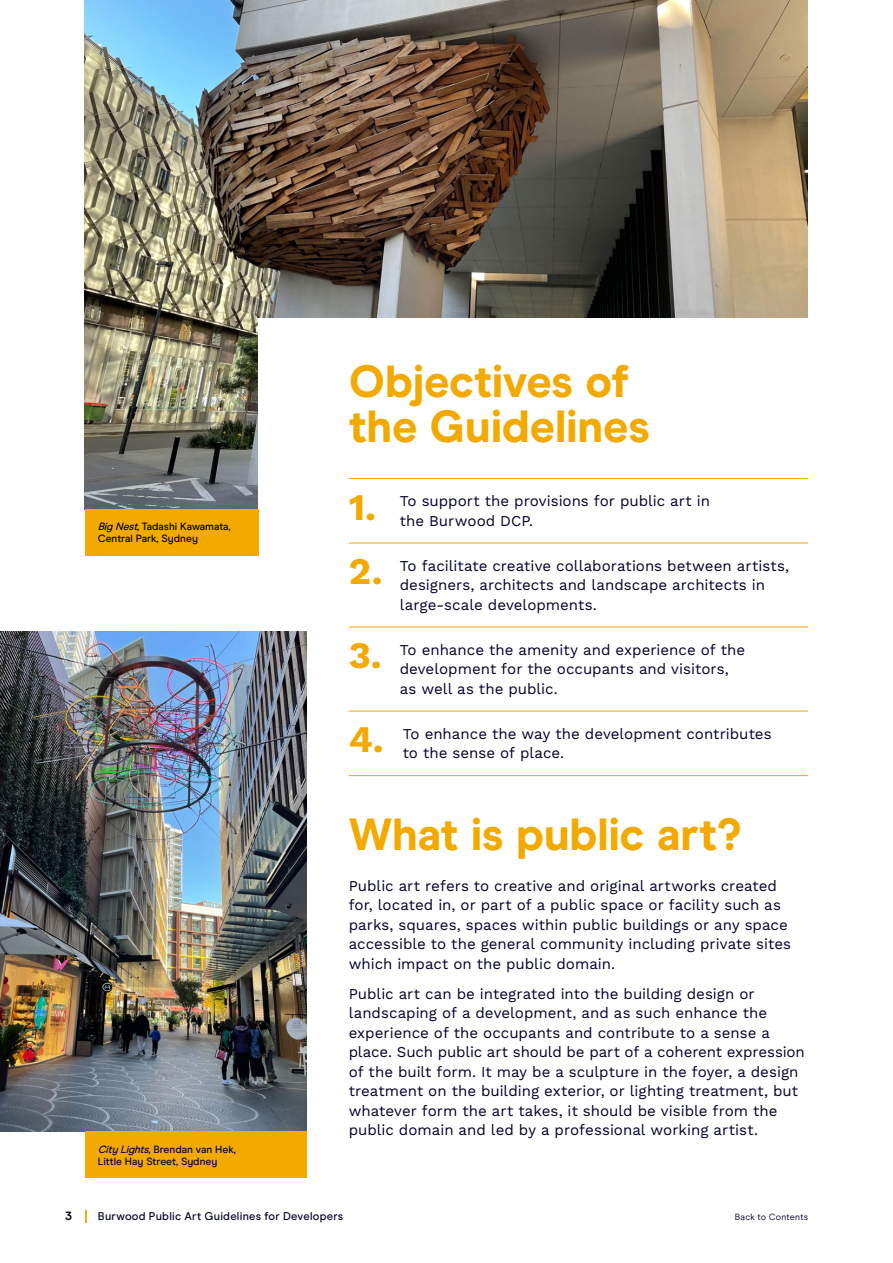
<style>
.page{position:relative;width:893px;height:1263px;background:#fff}
.page>*{position:absolute;margin:0;border:0;box-sizing:border-box;transform-origin:0 0}
.t1{font:900 45px/45px "Modern Era";letter-spacing:-.005em;color:#f2a900}
.t2{font:700 37.5px "Work Sans";color:#f2a900}
.t3{font:15px/19.5px "Work Sans";color:#00002d}
.t4{font:700 12px "Modern Era";color:#00002d}
.t5{font:500 11.25px "Modern Era";letter-spacing:.02em;color:#00002d}
.t6{font:500 10.5px/12.6px "Modern Era";color:#00002d}
.t7{font:9px "Modern Era";letter-spacing:.025em;color:#00002d}
.s1{font-style:italic}
</style>
<div class="page">
<img style="left:85px;top:0;width:723px;height:509px">
<svg style="left:85px;top:1210px;width:2px;height:12px"></svg>
<div style="left:258px;top:319px;width:635px;height:859px;background:#fff"></div>
<hr style="left:349px;top:478px;width:459px;height:1px;background:#f2a900">
<hr style="left:349px;top:543px;width:459px;height:1px;background:#f2a900">
<hr style="left:349px;top:627px;width:459px;height:1px;background:#f2a900">
<hr style="left:349px;top:711px;width:459px;height:1px;background:#f2a900">
<hr style="left:349px;top:775px;width:459px;height:1px;background:#f2a900">
<img style="left:0;top:631px;width:306px;height:500px">
<div style="left:85px;top:509px;width:173px;height:46px;background:#f2a900"></div>
<div style="left:85px;top:1131px;width:221px;height:47px;background:#f2a900"></div>
<p class="t6" style="left:98px;top:520px;width:134px"><span class="s1">BigNest</span>, Tadashi Kawamata,<br>Central Park, Sydney</p>
<p class="t6" style="left:98px;top:1143px;width:140px"><span class="s1">CityLights</span>, Brendan van Hek,<br>Little Hay Street, Sydney</p>
<h1 class="t1" style="left:349px;top:359px;width:303px">Objectives of the Guidelines</h1>
<h2 class="t2" style="left:349px;top:485px;width:29px">1.</h2>
<p class="t3" style="left:400px;top:492px;width:312px">To support the provisions for public art in the Burwood DCP.</p>
<h2 class="t2" style="left:349px;top:550px;width:35px">2.</h2>
<p class="t3" style="left:400px;top:556px;width:391px">To facilitate creative collaborations between artists, designers, architects and landscape architects in large-scale developments.</p>
<h2 class="t2" style="left:349px;top:634px;width:35px">3.</h2>
<p class="t3" style="left:400px;top:640px;width:347px">To enhance the amenity and experience of the development for the occupants and visitors, as well as the public.</p>
<h2 class="t2" style="left:349px;top:718px;width:37px">4.</h2>
<p class="t3" style="left:403px;top:724px;width:370px">To enhance the way the development contributes to the sense of place.</p>
<h1 class="t1" style="left:349px;top:812px;width:394px">What is public art?</h1>
<p class="t3" style="left:349px;top:876px;width:444px">Public art refers to creative and original artworks created for, located in, or part of a public space or facility such as parks, squares, spaces within public buildings or any space accessible to the general community including private sites which impact on the public domain.</p>
<p class="t3" style="left:349px;top:985px;width:458px">Public art can be integrated into the building design or landscaping of a development, and as such enhance the experience of the occupants and contribute to a sense a place. Such public art should be part of a coherent expression of the built form. It may be a sculpture in the foyer, a design treatment on the building exterior, or lighting treatment, but whatever form the art takes, it should be visible from the public domain and led by a professional working artist.</p>
<p class="t4" style="left:65px;top:1209px;width:8px">3</p>
<p class="t5" style="left:98px;top:1210px;width:247px">Burwood Public Art Guidelines for Developers</p>
<p class="t7" style="left:735px;top:1212px;width:75px">Back to Contents</p>
</div>
